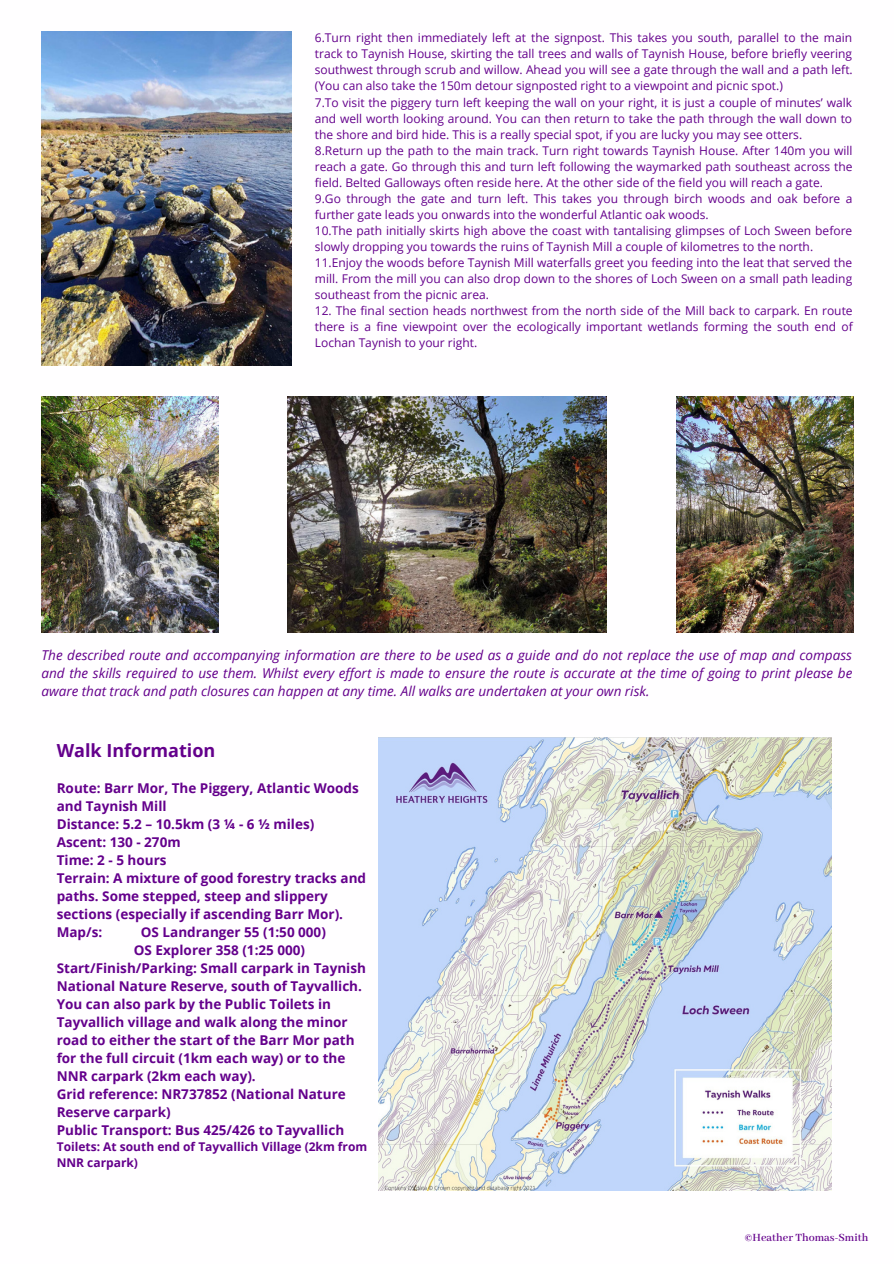
<style>
.page{position:relative;width:894px;height:1264px;background:#fff}
.page>*{position:absolute;margin:0;border:0;box-sizing:border-box;transform-origin:0 0}
.t1{font:700 18px "Open Sans";color:#64008c}
.t2{font:700 13.5px/18px "Open Sans";color:#64008c}
.t3{font:italic 13.5px/18px "Open Sans";color:#64008c;text-align:justify}
.t4{font:12px/16px "Open Sans";color:#64008c;text-align:justify}
.t5{font:700 12px/16px "Open Sans";color:#64008c}
.t6{font:600 12px "Abhaya Libre";color:#64008c}
</style>
<div class="page">
<img style="left:378px;top:737px;width:453px;height:453px">
<img style="left:41px;top:32px;width:250px;height:333px">
<img style="left:288px;top:396px;width:318px;height:236px">
<img style="left:41px;top:396px;width:177px;height:236px">
<img style="left:676px;top:396px;width:176px;height:236px">
<p class="t4" style="left:315px;top:30px;width:539px">6.Turn right then immediately left at the signpost. This takes you south, parallel to the main track to Taynish House, skirting the tall trees and walls of Taynish House, before briefly veering southwest through scrub and willow. Ahead you will see a gate through the wall and a path left. (You can also take the 150m detour signposted right to a viewpoint and picnic spot.)</p>
<p class="t4" style="left:315px;top:94px;width:538px">7.To visit the piggery turn left keeping the wall on your right, it is just a couple of minutes’ walk and well worth looking around. You can then return to take the path through the wall down to the shore and bird hide. This is a really special spot, if you are lucky you may see otters.</p>
<p class="t4" style="left:315px;top:142px;width:539px">8.Return up the path to the main track. Turn right towards Taynish House. After 140m you will reach a gate. Go through this and turn left following the waymarked path southeast across the field. Belted Galloways often reside here. At the other side of the field you will reach a gate.</p>
<p class="t4" style="left:315px;top:190px;width:539px">9.Go through the gate and turn left. This takes you through birch woods and oak before a further gate leads you onwards into the wonderful Atlantic oak woods.</p>
<p class="t4" style="left:315px;top:222px;width:538px">10.The path initially skirts high above the coast with tantalising glimpses of Loch Sween before slowly dropping you towards the ruins of Taynish Mill a couple of kilometres to the north.</p>
<p class="t4" style="left:315px;top:254px;width:538px">11.Enjoy the woods before Taynish Mill waterfalls greet you feeding into the leat that served the mill. From the mill you can also drop down to the shores of Loch Sween on a small path leading southeast from the picnic area.</p>
<p class="t4" style="left:315px;top:302px;width:539px">12. The final section heads northwest from the north side of the Mill back to carpark. En route there is a fine viewpoint over the ecologically important wetlands forming the south end of Lochan Taynish to your right.</p>
<p class="t3" style="left:41px;top:645px;width:812px">The described route and accompanying information are there to be used as a guide and do not replace the use of map and compass and the skills required to use them. Whilst every effort is made to ensure the route is accurate at the time of going to print please be aware that track and path closures can happen at any time. All walks are undertaken at your own risk.</p>
<p class="t1" style="left:57px;top:737px;width:160px">Walk Information</p>
<p class="t2" style="left:57px;top:778px;width:303px">Route: Barr Mor, The Piggery, Atlantic Woods and Taynish Mill</p>
<p class="t2" style="left:57px;top:814px;width:259px">Distance: 5.2 – 10.5km (3 ¼ - 6 ½ miles)</p>
<p class="t2" style="left:57px;top:832px;width:125px">Ascent: 130 - 270m</p>
<p class="t2" style="left:57px;top:850px;width:111px">Time: 2 - 5 hours</p>
<p class="t2" style="left:57px;top:868px;width:311px">Terrain: A mixture of good forestry tracks and paths. Some stepped, steep and slippery sections (especially if ascending Barr Mor).</p>
<p class="t2" style="left:57px;top:922px;width:47px">Map/s:</p>
<p class="t2" style="left:141px;top:922px;width:186px">OS Landranger 55 (1:50 000)</p>
<p class="t2" style="left:134px;top:940px;width:173px">OS Explorer 358 (1:25 000)</p>
<p class="t2" style="left:57px;top:958px;width:310px">Start/Finish/Parking: Small carpark in Taynish National Nature Reserve, south of Tayvallich.<br>You can also park by the Public Toilets in Tayvallich village and walk along the minor road to either the start of the Barr Mor path for the full circuit (1km each way) or to the NNR carpark (2km each way).</p>
<p class="t2" style="left:57px;top:1084px;width:290px">Grid reference: NR737852 (National Nature<br>Reserve carpark)</p>
<p class="t2" style="left:57px;top:1120px;width:289px">Public Transport: Bus 425/426 to Tayvallich</p>
<p class="t5" style="left:57px;top:1138px;width:312px">Toilets: At south end of Tayvallich Village (2km from<br>NNR carpark)</p>
<p class="t6" style="left:744px;top:1230px;width:125px">©Heather Thomas-Smith</p>
</div>
